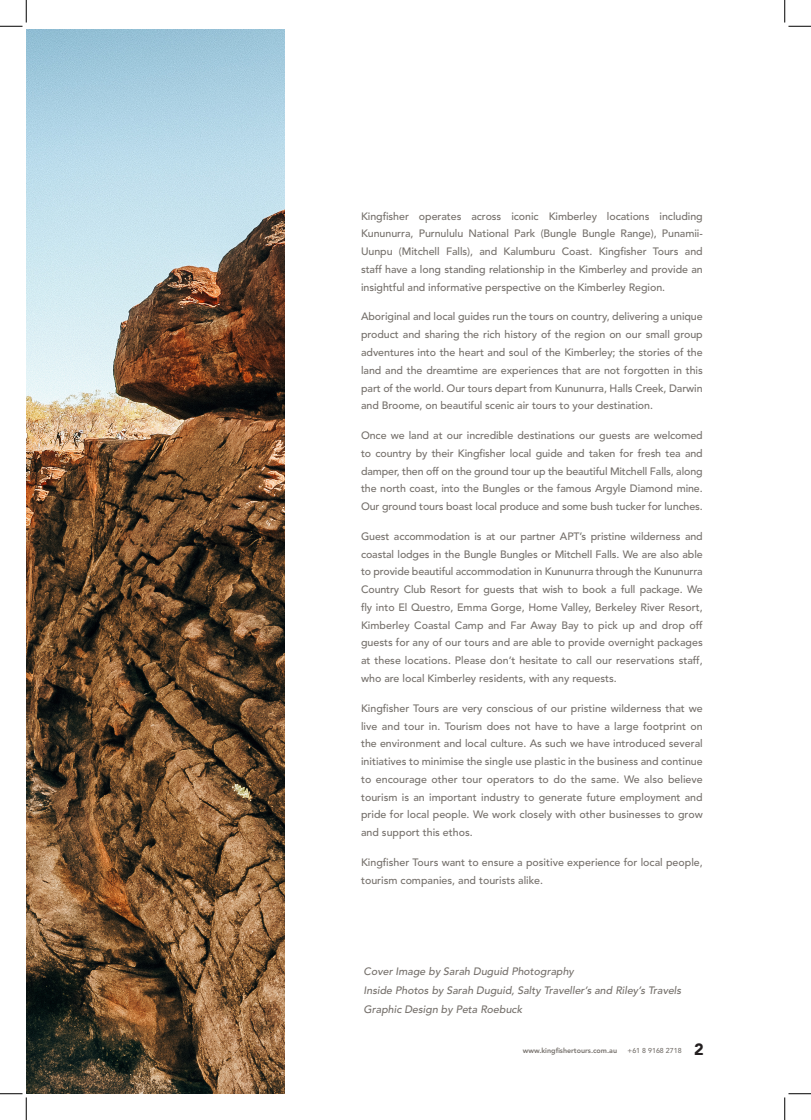
<style>
.page{position:relative;width:811px;height:1120px;background:#fff}
.page>*{position:absolute;margin:0;border:0;box-sizing:border-box;transform-origin:0 0}
.t1{font:900 16.25px "Avenir";color:#231f20}
.Paragraph_Style_1{font:500 10.62px/17.8px "Avenir LT Std";color:#75706b;text-align:justify}
.Paragraph_Style_1-2{font:italic 500 10.62px "Avenir LT Std";color:#75706b}
.t2{font:800 7.12px "Avenir LT Std";color:#75706b}
.t3{font:500 7.12px "Avenir LT Std";color:#75706b}
</style>
<div class="page">
<img style="left:26px;top:30px;width:259px;height:1062px">
<svg style="left:0;top:0;width:27px;height:27px"></svg>
<svg style="left:0;top:1093px;width:27px;height:26px"></svg>
<svg style="left:784px;top:0;width:27px;height:27px"></svg>
<svg style="left:784px;top:1093px;width:27px;height:26px"></svg>
<p class="Paragraph_Style_1" style="left:361px;top:207px;width:343px">Kingfisher operates across iconic Kimberley locations including Kununurra, Purnululu National Park (Bungle Bungle Range), Punamii-Uunpu (Mitchell Falls), and Kalumburu Coast. Kingfisher Tours and staff have a long standing relationship in the Kimberley and provide an insightful and informative perspective on the Kimberley Region.</p>
<p class="Paragraph_Style_1" style="left:361px;top:308px;width:343px">Aboriginal and local guides run the tours on country, delivering a unique product and sharing the rich history of the region on our small group adventures into the heart and soul of the Kimberley; the stories of the land and the dreamtime are experiences that are not forgotten in this part of the world. Our tours depart from Kununurra, Halls Creek, Darwin and Broome, on beautiful scenic air tours to your destination.</p>
<p class="Paragraph_Style_1" style="left:361px;top:426px;width:343px">Once we land at our incredible destinations our guests are welcomed to country by their Kingfisher local guide and taken for fresh tea and damper, then off on the ground tour up the beautiful Mitchell Falls, along the north coast, into the Bungles or the famous Argyle Diamond mine.<br>Our ground tours boast local produce and some bush tucker for lunches.</p>
<p class="Paragraph_Style_1" style="left:361px;top:527px;width:343px">Guest accommodation is at our partner APT’s pristine wilderness and coastal lodges in the Bungle Bungles or Mitchell Falls. We are also able to provide beautiful accommodation in Kununurra through the Kununurra Country Club Resort for guests that wish to book a full package. We fly into El Questro, Emma Gorge, Home Valley, Berkeley River Resort, Kimberley Coastal Camp and Far Away Bay to pick up and drop off guests for any of our tours and are able to provide overnight packages at these locations. Please don’t hesitate to call our reservations staff, who are local Kimberley residents, with any requests.</p>
<p class="Paragraph_Style_1" style="left:361px;top:699px;width:343px">Kingfisher Tours are very conscious of our pristine wilderness that we live and tour in. Tourism does not have to have a large footprint on the environment and local culture. As such we have introduced several initiatives to minimise the single use plastic in the business and continue to encourage other tour operators to do the same. We also believe tourism is an important industry to generate future employment and pride for local people. We work closely with other businesses to grow and support this ethos.</p>
<p class="Paragraph_Style_1" style="left:361px;top:853px;width:343px">Kingfisher Tours want to ensure a positive experience for local people, tourism companies, and tourists alike.</p>
<p class="Paragraph_Style_1-2" style="left:363px;top:964px;width:212px">Cover Image by Sarah Duguid Photography</p>
<p class="Paragraph_Style_1-2" style="left:363px;top:983px;width:319px">Inside Photos by Sarah Duguid, Salty Traveller’s and Riley’s Travels</p>
<p class="Paragraph_Style_1-2" style="left:363px;top:1002px;width:160px">Graphic Design by Peta Roebuck</p>
<p class="t2" style="left:523px;top:1045px;width:96px">www.kingfishertours.com.au</p>
<p class="t3" style="left:627px;top:1045px;width:56px">+61 8 9168 2718</p>
<h1 class="t1" style="left:694px;top:1034px;width:11px">2</h1>
</div>
